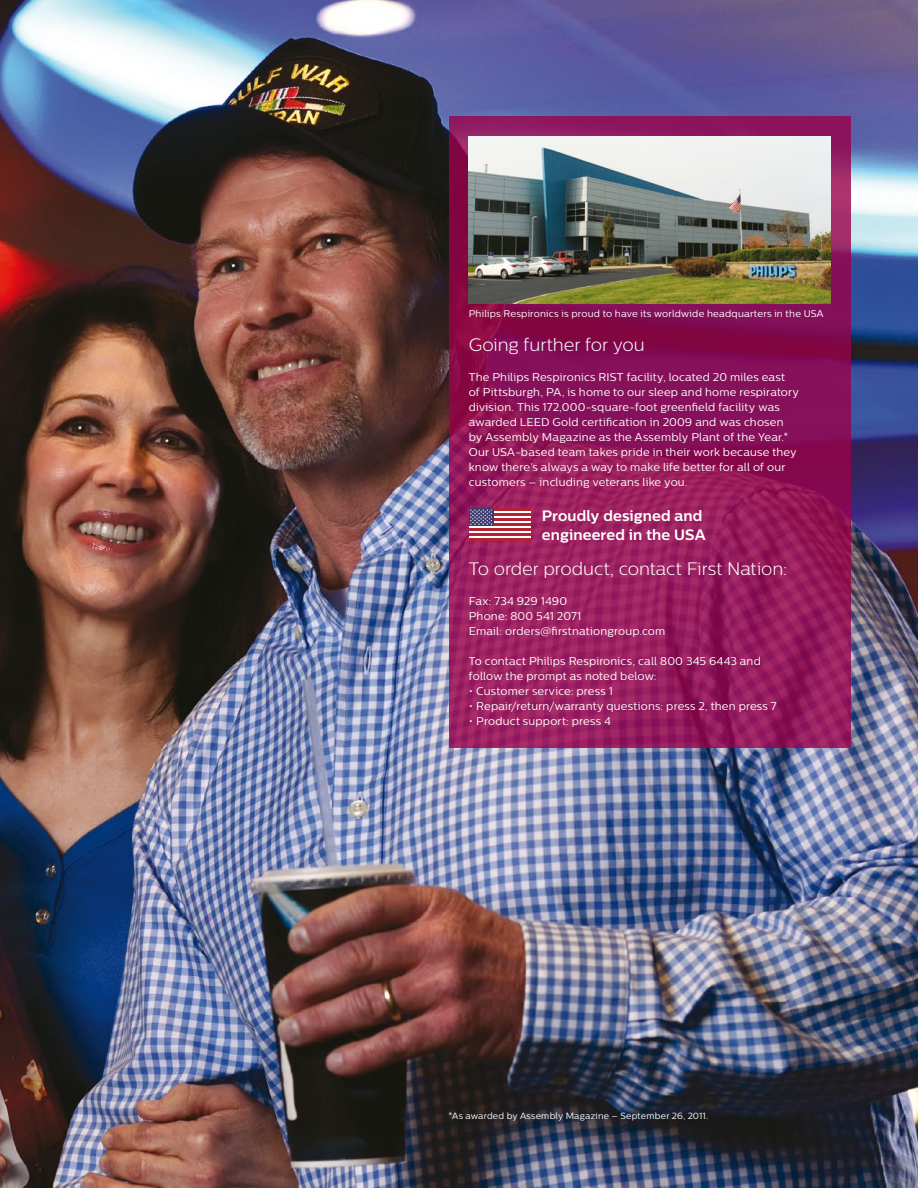
<style>
.page{position:relative;width:918px;height:1188px;background:#fff}
.page>*{position:absolute;margin:0;border:0;box-sizing:border-box;transform-origin:0 0}
.t1{font:300 18px "Centrale Sans";letter-spacing:-.005em;color:#fff}
.t2{font:700 15px/19.5px "Centrale Sans";letter-spacing:.005em;color:#fff}
.t3{font:11.25px/15px "Centrale Sans";letter-spacing:.015em;color:#fff}
.t4{font:9.75px "Centrale Sans";letter-spacing:.02em;color:#fff}
.t5{font:9px "Centrale Sans";letter-spacing:.025em;color:#fff}
</style>
<div class="page">
<img style="left:0;top:0;width:918px;height:1188px">
<svg style="left:449px;top:117px;width:401px;height:631px;background:#91185a"></svg>
<img style="left:469px;top:136px;width:362px;height:167px">
<div style="left:469px;top:508px;width:62px;height:33px;background:#fff"></div>
<hr style="left:469px;top:508px;width:62px;height:3px;background:#b32133">
<hr style="left:469px;top:513px;width:62px;height:3px;background:#b32133">
<hr style="left:469px;top:518px;width:62px;height:3px;background:#b32133">
<hr style="left:469px;top:523px;width:62px;height:3px;background:#b32133">
<hr style="left:469px;top:528px;width:62px;height:3px;background:#b32133">
<hr style="left:469px;top:533px;width:62px;height:3px;background:#b32133">
<hr style="left:469px;top:538px;width:62px;height:3px;background:#b32133">
<div style="left:469px;top:508px;width:24px;height:18px;background:#3d3b6e"></div>
<svg style="left:470px;top:509px;width:22px;height:16px"></svg>
<p class="t4" style="left:469px;top:308px;width:356px">Philips Respironics is proud to have its worldwide headquarters in the USA</p>
<h1 class="t1" style="left:469px;top:334px;width:177px">Going further for you</h1>
<p class="t3" style="left:469px;top:369px;width:332px">The Philips Respironics RIST facility, located 20 miles east of Pittsburgh, PA, is home to our sleep and home respiratory division. This 172,000-square-foot greenfield facility was awarded LEED Gold certification in 2009 and was chosen by Assembly Magazine as the Assembly Plant of the Year.* Our USA-based team takes pride in their work because they know there’s always a way to make life better for all of our customers – including veterans like you.</p>
<h2 class="t2" style="left:542px;top:505px;width:165px">Proudly designed and engineered in the USA</h2>
<h1 class="t1" style="left:469px;top:558px;width:320px">To order product, contact First Nation:</h1>
<p class="t3" style="left:469px;top:593px;width:198px">Fax: 734 929 1490<br>Phone: 800 541 2071<br>Email: orders@firstnationgroup.com</p>
<p class="t3" style="left:469px;top:653px;width:294px">To contact Philips Respironics, call 800 345 6443 and follow the prompt as noted below:</p>
<p class="t3" style="left:469px;top:683px;width:146px">• Customer service: press 1</p>
<p class="t3" style="left:469px;top:698px;width:309px">• Repair/return/warranty questions: press 2, then press 7</p>
<p class="t3" style="left:469px;top:713px;width:144px">• Product support: press 4</p>
<p class="t5" style="left:449px;top:1111px;width:261px">*As awarded by Assembly Magazine – September 26, 2011.</p>
</div>
